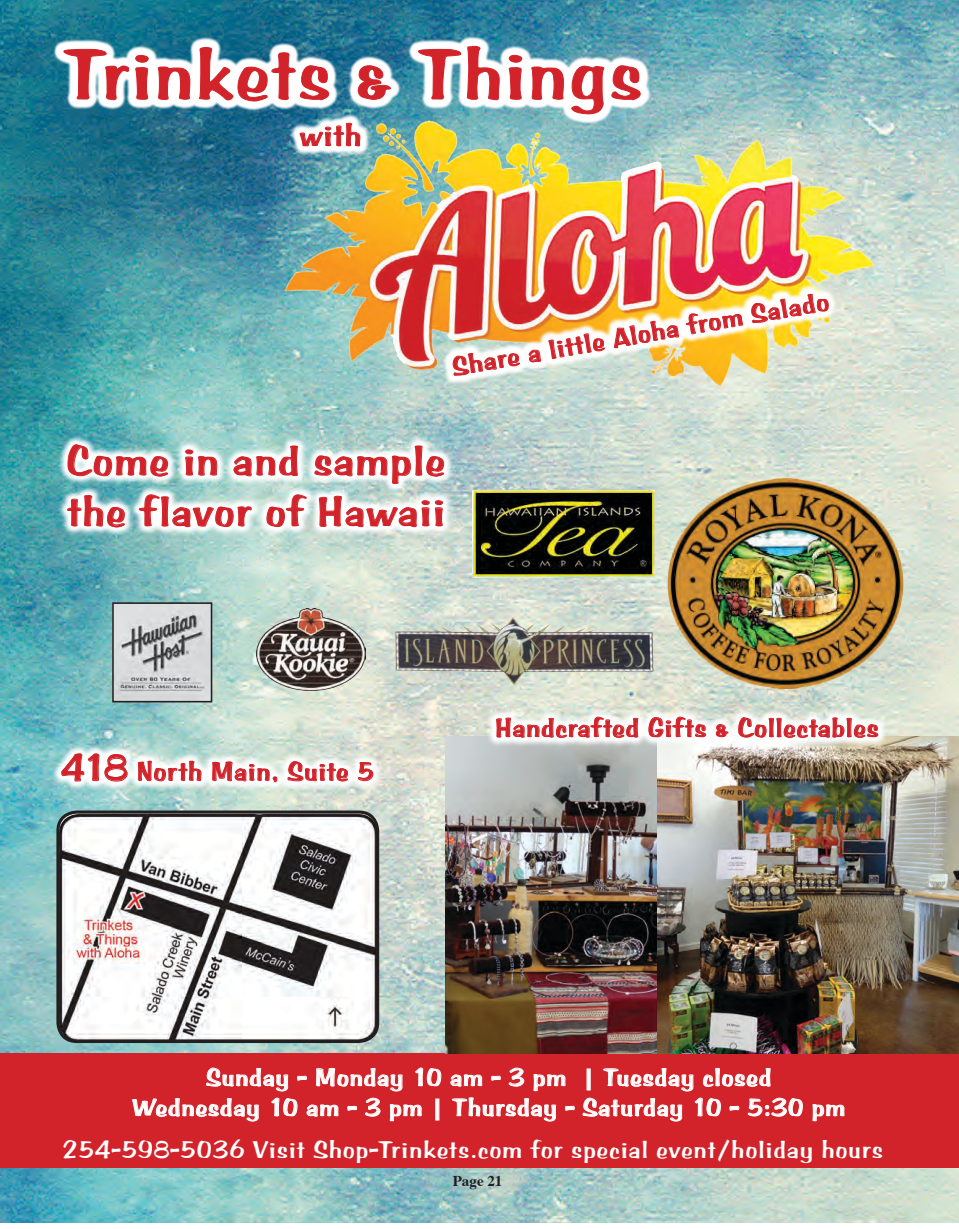
<style>
.page{position:relative;width:959px;height:1229px;background:#fff}
.page>*{position:absolute;margin:0;border:0;box-sizing:border-box;transform-origin:0 0}
.t1{font:73.65px "Arab Bru D";letter-spacing:.05em;color:#d2232a}
.t2{font:42.3px/50.7px "Arab Bru D";letter-spacing:.05em;color:#d2232a}
.t3{font:31.35px "Arab Bru D";color:#d2232a}
.t4{font:26.7px "Arab Bru D";letter-spacing:.05em;color:#d2232a}
.t5{font:26.55px "Arab Bru D";color:#d2232a}
.t6{font:25.05px/30px "Arab Bru D";letter-spacing:.05em;color:#fff;text-align:center}
.Paragraph_Style{font:700 15px "Times";letter-spacing:-.005em;color:#231f20}
.s1{font-size:37.65px}
</style>
<div class="page">
<img style="left:0;top:0;width:958px;height:1222px">
<img style="left:265px;top:116px;width:637px;height:275px">
<img style="left:438px;top:278px;width:403px;height:111px">
<img style="left:53px;top:36px;width:598px;height:89px">
<svg style="left:63px;top:49px;width:66px;height:53px"></svg>
<svg style="left:135px;top:55px;width:14px;height:45px"></svg>
<svg style="left:158px;top:67px;width:32px;height:33px"></svg>
<svg style="left:199px;top:47px;width:130px;height:54px"></svg>
<svg style="left:358px;top:65px;width:33px;height:35px"></svg>
<svg style="left:418px;top:49px;width:43px;height:53px"></svg>
<svg style="left:467px;top:46px;width:32px;height:54px"></svg>
<svg style="left:509px;top:55px;width:13px;height:45px"></svg>
<svg style="left:531px;top:67px;width:33px;height:33px"></svg>
<svg style="left:571px;top:66px;width:33px;height:48px"></svg>
<svg style="left:611px;top:65px;width:29px;height:35px"></svg>
<svg style="left:290px;top:112px;width:80px;height:44px"></svg>
<svg style="left:299px;top:117px;width:61px;height:35px"></svg>
<img style="left:115px;top:605px;width:94px;height:94px">
<div style="left:112px;top:602px;width:100px;height:100px;border:2px solid #231f20"></div>
<img style="left:256px;top:608px;width:110px;height:83px">
<svg style="left:52px;top:744px;width:332px;height:48px"></svg>
<svg style="left:61px;top:753px;width:67px;height:28px"></svg>
<svg style="left:138px;top:759px;width:63px;height:51px"></svg>
<svg style="left:212px;top:755px;width:65px;height:32px"></svg>
<svg style="left:287px;top:761px;width:61px;height:21px"></svg>
<svg style="left:358px;top:761px;width:15px;height:20px"></svg>
<img style="left:654px;top:479px;width:262px;height:209px">
<img style="left:58px;top:434px;width:396px;height:103px">
<svg style="left:68px;top:444px;width:100px;height:38px"></svg>
<svg style="left:185px;top:449px;width:32px;height:32px"></svg>
<svg style="left:234px;top:445px;width:64px;height:36px"></svg>
<svg style="left:67px;top:491px;width:58px;height:40px"></svg>
<svg style="left:139px;top:494px;width:112px;height:35px"></svg>
<svg style="left:266px;top:494px;width:40px;height:33px"></svg>
<svg style="left:314px;top:441px;width:130px;height:86px"></svg>
<div style="left:0;top:1053px;width:958px;height:115px;background:#d2232a"></div>
<svg style="left:132px;top:1067px;width:309px;height:55px"></svg>
<svg style="left:450px;top:1067px;width:124px;height:55px"></svg>
<svg style="left:582px;top:1068px;width:220px;height:54px"></svg>
<svg style="left:812px;top:1104px;width:32px;height:17px"></svg>
<img style="left:472px;top:490px;width:182px;height:87px">
<img style="left:392px;top:618px;width:262px;height:68px">
<img style="left:445px;top:737px;width:513px;height:316px">
<img style="left:58px;top:812px;width:319px;height:229px">
<div style="left:56px;top:810px;width:323px;height:233px;border:3px solid #231f20;border-radius:19px"></div>
<svg style="left:486px;top:707px;width:402px;height:40px"></svg>
<svg style="left:496px;top:709px;width:142px;height:34px"></svg>
<svg style="left:648px;top:716px;width:58px;height:21px"></svg>
<svg style="left:716px;top:724px;width:12px;height:13px"></svg>
<svg style="left:738px;top:716px;width:140px;height:25px"></svg>
<p class="t1" style="left:64px;top:32px;width:579px">Trinkets &amp; Things</p>
<p class="t3" style="left:300px;top:117px;width:63px">with</p>
<p class="t5" style="left:450px;top:352px;width:383px;rotate:-10deg">Share a little Aloha from Salado</p>
<p class="t2" style="left:67px;top:436px;width:379px">Come in and sample the flavor of Hawaii</p>
<p class="t4" style="left:62px;top:756px;width:313px"><span class="s1">418</span> North Main, Suite 5</p>
<p class="t4" style="left:495px;top:712px;width:384px">Handcrafted Gifts &amp; Collectables</p>
<p class="t6" style="left:133px;top:1062px;width:713px">Sunday - Monday 10 am - 3 pm | Tuesday closed<br>Wednesday 10 am - 3 pm | Thursday - Saturday 10 - 5:30 pm</p>
<p class="t6" style="left:62px;top:1135px;width:821px">254-598-5036 Visit Shop-Trinkets.com for special event/holiday hours</p>
<p class="Paragraph_Style" style="left:453px;top:1171px;width:51px">Page 21</p>
</div>
